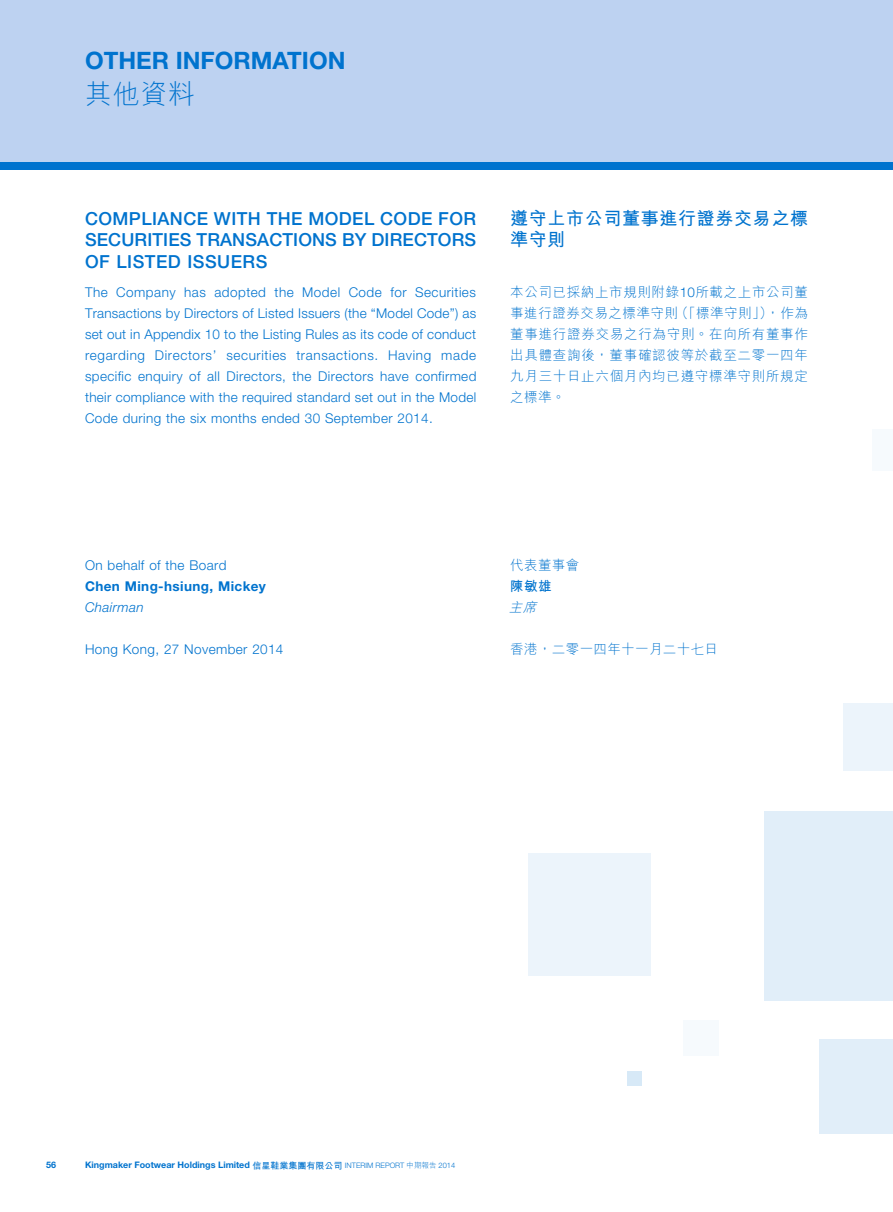
<style>
.page{position:relative;width:893px;height:1212px;background:#fff}
.page>*{position:absolute;margin:0;border:0;box-sizing:border-box;transform-origin:0 0}
.t1{font:300 27px "M Hei HK";color:#0073ce}
.t2{font:700 24px "Helvetica Neue LT Std";color:#0073ce}
.t3{font:500 18px/21px "Helvetica Neue LT Std";letter-spacing:.005em;color:#0073ce;text-align:justify}
.t4{font:700 18px/21px "M Hei HK";letter-spacing:.035em;color:#0073ce}
.t5{font:300 13.5px/21px "Helvetica Neue LT Std";letter-spacing:.03em;color:#0073ce;text-align:justify}
.t6{font:300 13.5px/21px "M Hei HK";letter-spacing:.05em;color:#0073ce;text-align:justify}
.t7{font:700 13.5px "Helvetica Neue LT Std";letter-spacing:.03em;color:#0073ce}
.t8{font:300 13.5px "M Hei HK";letter-spacing:.03em;color:#0073ce}
.t9{font:italic 300 13.5px "Helvetica Neue LT Std";letter-spacing:.03em;color:#0073ce}
.t10{font:700 13.5px "M Hei HK";color:#0073ce}
.t11{font:italic 300 13.5px "M Hei HK";color:#0073ce}
.t12{font:700 9px "Helvetica Neue LT Std";color:#0073ce}
.s1{font-family:"Helvetica Neue LT Std"}
.s2{font-family:"M Hei HK"}
.s3{font-weight:300;font-size:7.5px}
.s4{font-family:"M Hei HK";font-weight:300;font-size:7.5px}
</style>
<div class="page">
<div style="left:0;top:0;width:893px;height:164px;background:#bdd2f1"></div>
<div style="left:0;top:163px;width:893px;height:7px;background:#0073ce"></div>
<div style="left:764px;top:811px;width:129px;height:190px;background:#e1eef9"></div>
<div style="left:528px;top:853px;width:123px;height:123px;background:#ecf4fb"></div>
<div style="left:628px;top:1071px;width:14px;height:15px;background:#d7e9f7"></div>
<div style="left:843px;top:704px;width:50px;height:67px;background:#ecf4fb"></div>
<div style="left:872px;top:429px;width:21px;height:41px;background:#f6fafd"></div>
<div style="left:819px;top:1039px;width:74px;height:95px;background:#e1eef9"></div>
<div style="left:683px;top:1020px;width:36px;height:35px;background:#f6fafd"></div>
<h2 class="t2" style="left:85px;top:46px;width:262px">OTHER INFORMATION</h2>
<h1 class="t1" style="left:85px;top:75px;width:112px">其他資料</h1>
<h3 class="t3" style="left:85px;top:208px;width:393px">COMPLIANCE WITH THE MODEL CODE FOR SECURITIES TRANSACTIONS BY DIRECTORS OF LISTED ISSUERS</h3>
<p class="t5" style="left:85px;top:281px;width:393px">The Company has adopted the Model Code for Securities Transactions by Directors of Listed Issuers (the “Model Code”) as set out in Appendix 10 to the Listing Rules as its code of conduct regarding Directors’ securities transactions. Having made specific enquiry of all Directors, the Directors have confirmed their compliance with the required standard set out in the Model Code during the six months ended 30 September 2014.</p>
<h3 class="t4" style="left:510px;top:207px;width:299px">遵守上市公司董事進行證券交易之標準守則</h3>
<p class="t6" style="left:510px;top:281px;width:299px">本公司已採納上市規則附錄<span class="s1">10</span>所載之上市公司董事進行證券交易之標準守則（「標準守則」），作為董事進行證券交易之行為守則。在向所有董事作出具體查詢後，董事確認彼等於截至二零一四年九月三十日止六個月內均已遵守標準守則所規定之標準。</p>
<p class="t5" style="left:85px;top:554px;width:143px">On behalf of the Board</p>
<p class="t7" style="left:85px;top:578px;width:182px">Chen Ming-hsiung, Mickey</p>
<p class="t9" style="left:85px;top:599px;width:60px">Chairman</p>
<p class="t5" style="left:85px;top:638px;width:200px">Hong Kong, 27 November 2014</p>
<p class="t6" style="left:510px;top:554px;width:71px">代表董事會</p>
<p class="t10" style="left:510px;top:576px;width:43px">陳敏雄</p>
<p class="t11" style="left:509px;top:598px;width:34px">主席</p>
<p class="t8" style="left:510px;top:640px;width:209px">香港，二零一四年十一月二十七日</p>
<p class="t12" style="left:46px;top:1159px;width:12px">56</p>
<p class="t12" style="left:85px;top:1159px;width:372px">Kingmaker Footwear Holdings Limited <span class="s2">信星鞋業集團有限公司</span> <span class="s3">INTERIM REPORT</span> <span class="s4">中期報告</span> <span class="s3">2014</span></p>
</div>
